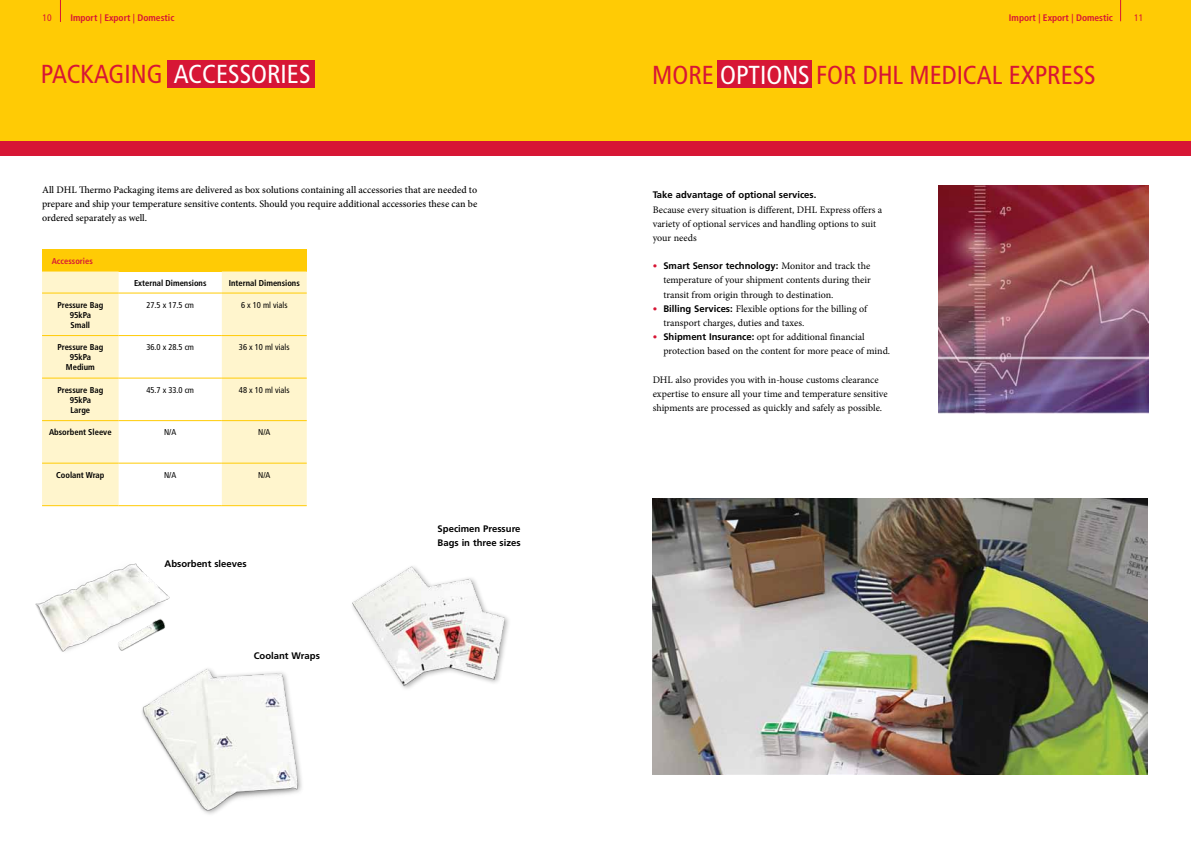
<style>
.page{position:relative;width:1191px;height:842px;background:#fff}
.page>*{position:absolute;margin:0;border:0;box-sizing:border-box;transform-origin:0 0}
.t1{font:condensed 26px "Frutiger LT Com";color:#d71635}
.t2{font:condensed 26px "Frutiger LT Com";color:#fff}
.t3{font:10px/14.2px "Minion Pro";letter-spacing:-.005em;color:#000}
.t4{font:500 10px/14px "Minion Pro";color:#000;text-align:justify}
.t5{font:700 9.5px/14.2px "Frutiger";color:#000}
.t6{font:700 condensed 9.5px "Frutiger LT Com";color:#d71635}
.t7{font:condensed 9.5px "Frutiger LT Com";color:#d71635}
.t8{font:700 condensed 8.5px/10px "Frutiger LT Com";color:#000;text-align:center}
.t9{font:condensed 8.5px "Frutiger LT Com";color:#000}
.t10{font:700 condensed 8.5px "Frutiger";color:#d71635}
.s1{color:#d71635}
.s2{color:#fff}
.s3{font-family:"Frutiger LT Com";font-weight:400;font-stretch:condensed;font-size:9px;color:#d71635}
.s4{font-family:"Minion Pro";font-weight:400;font-size:10px}
.s5{font-family:"Frutiger LT Com";font-stretch:condensed;font-size:9px;color:#d71635}
.s6{font-family:"Frutiger";font-weight:700;font-size:9.5px}
</style>
<div class="page">
<div style="left:0;top:0;width:1191px;height:142px;background:#ffcb05"></div>
<svg style="left:1120px;top:0;width:1px;height:21px"></svg>
<svg style="left:60px;top:0;width:1px;height:22px"></svg>
<img style="left:652px;top:499px;width:495px;height:276px">
<img style="left:938px;top:185px;width:210px;height:229px">
<div style="left:717px;top:60px;width:95px;height:27px;background:#d71635"></div>
<div style="left:42px;top:249px;width:265px;height:23px;background:#ffcb05"></div>
<svg style="left:42px;top:272px;width:265px;height:233px;fill:#fff5cd"></svg>
<hr style="left:119px;top:378px;width:103px;height:1px;background:#ffcb05">
<hr style="left:222px;top:378px;width:85px;height:1px;background:#ffcb05">
<hr style="left:119px;top:420px;width:103px;height:1px;background:#ffcb05">
<hr style="left:222px;top:420px;width:85px;height:1px;background:#ffcb05">
<hr style="left:119px;top:463px;width:103px;height:1px;background:#ffcb05">
<hr style="left:222px;top:463px;width:85px;height:1px;background:#ffcb05">
<hr style="left:119px;top:505px;width:103px;height:1px;background:#ffcb05">
<hr style="left:222px;top:505px;width:85px;height:1px;background:#ffcb05">
<hr style="left:119px;top:293px;width:103px;height:1px;background:#ffcb05">
<hr style="left:222px;top:293px;width:85px;height:1px;background:#ffcb05">
<hr style="left:119px;top:335px;width:103px;height:1px;background:#ffcb05">
<hr style="left:222px;top:335px;width:85px;height:1px;background:#ffcb05">
<hr style="left:42px;top:293px;width:77px;height:1px;background:#ffcb05">
<hr style="left:42px;top:335px;width:77px;height:1px;background:#ffcb05">
<hr style="left:42px;top:378px;width:77px;height:1px;background:#ffcb05">
<hr style="left:42px;top:420px;width:77px;height:1px;background:#ffcb05">
<hr style="left:42px;top:463px;width:77px;height:1px;background:#ffcb05">
<hr style="left:42px;top:505px;width:77px;height:1px;background:#ffcb05">
<div style="left:168px;top:60px;width:147px;height:27px;background:#d71635"></div>
<img style="left:35px;top:563px;width:135px;height:89px">
<img style="left:352px;top:566px;width:157px;height:123px">
<img style="left:142px;top:668px;width:158px;height:144px">
<div style="left:0;top:142px;width:1191px;height:14px;background:#d71635"></div>
<p class="t7" style="left:43px;top:12px;width:11px">10</p>
<p class="t6" style="left:70px;top:12px;width:106px">Import | Export | Domestic</p>
<p class="t6" style="left:1009px;top:12px;width:106px">Import | Export | Domestic</p>
<p class="t7" style="left:1134px;top:12px;width:11px">11</p>
<h1 class="t2" style="left:41px;top:59px;width:271px"><span class="s1">PACKAGING</span> ACCESSORIES</h1>
<p class="t4" style="left:42px;top:183px;width:437px">All DHL Thermo Packaging items are delivered as box solutions containing all accessories that are needed to prepare and ship your temperature sensitive contents. Should you require additional accessories these can be ordered separately as well.</p>
<p class="t10" style="left:52px;top:256px;width:43px">Accessories</p>
<p class="t8" style="left:134px;top:278px;width:74px">External Dimensions</p>
<p class="t8" style="left:229px;top:278px;width:73px">Internal Dimensions</p>
<p class="t8" style="left:57px;top:300px;width:47px">Pressure Bag<br>95kPa<br>Small</p>
<p class="t9" style="left:146px;top:300px;width:49px">27.5 X 17.5 CM</p>
<p class="t9" style="left:241px;top:300px;width:48px">6 X 10 ML VIALS</p>
<p class="t8" style="left:57px;top:342px;width:47px">Pressure Bag<br>95kPa<br>Medium</p>
<p class="t9" style="left:146px;top:342px;width:49px">36.0 X 28.5 CM</p>
<p class="t9" style="left:239px;top:342px;width:52px">36 X 10 ML VIALS</p>
<p class="t8" style="left:57px;top:385px;width:47px">Pressure Bag<br>95kPa<br>Large</p>
<p class="t9" style="left:146px;top:385px;width:49px">45.7 X 33.0 CM</p>
<p class="t9" style="left:239px;top:385px;width:52px">48 X 10 ML VIALS</p>
<p class="t8" style="left:49px;top:427px;width:64px">Absorbent Sleeve</p>
<p class="t9" style="left:164px;top:427px;width:14px">N/A</p>
<p class="t9" style="left:258px;top:427px;width:14px">N/A</p>
<p class="t8" style="left:56px;top:470px;width:50px">Coolant Wrap</p>
<p class="t9" style="left:164px;top:470px;width:14px">N/A</p>
<p class="t9" style="left:258px;top:470px;width:14px">N/A</p>
<p class="t5" style="left:164px;top:556px;width:84px">Absorbent sleeves</p>
<p class="t5" style="left:254px;top:649px;width:68px">Coolant Wraps</p>
<p class="t5" style="left:437px;top:521px;width:84px">Specimen Pressure<br>Bags in three sizes</p>
<h1 class="t1" style="left:652px;top:60px;width:445px">MORE <span class="s2">OPTIONS</span> FOR DHL MEDICAL EXPRESS</h1>
<p class="t5" style="left:652px;top:188px;width:165px">Take advantage of optional services.</p>
<p class="t3" style="left:652px;top:202px;width:231px">Because every situation is different, DHL Express offers a variety of optional services and handling options to suit your needs</p>
<p class="t5" style="left:652px;top:259px;width:219px"><span class="s3">•</span> Smart Sensor technology: <span class="s4">Monitor and track the</span></p>
<p class="t3" style="left:663px;top:273px;width:209px">temperature of your shipment contents during their transit from origin through to destination.</p>
<p class="t3" style="left:663px;top:302px;width:205px;text-indent:-11px"><span class="s5">•</span> <span class="s6">Billing Services:</span> Flexible options for the billing of transport charges, duties and taxes.</p>
<p class="t3" style="left:663px;top:330px;width:228px;text-indent:-11px"><span class="s5">•</span> <span class="s6">Shipment Insurance:</span> opt for additional financial protection based on the content for more peace of mind.</p>
<p class="t3" style="left:652px;top:372px;width:236px">DHL also provides you with in-house customs clearance expertise to ensure all your time and temperature sensitive shipments are processed as quickly and safely as possible.</p>
</div>
